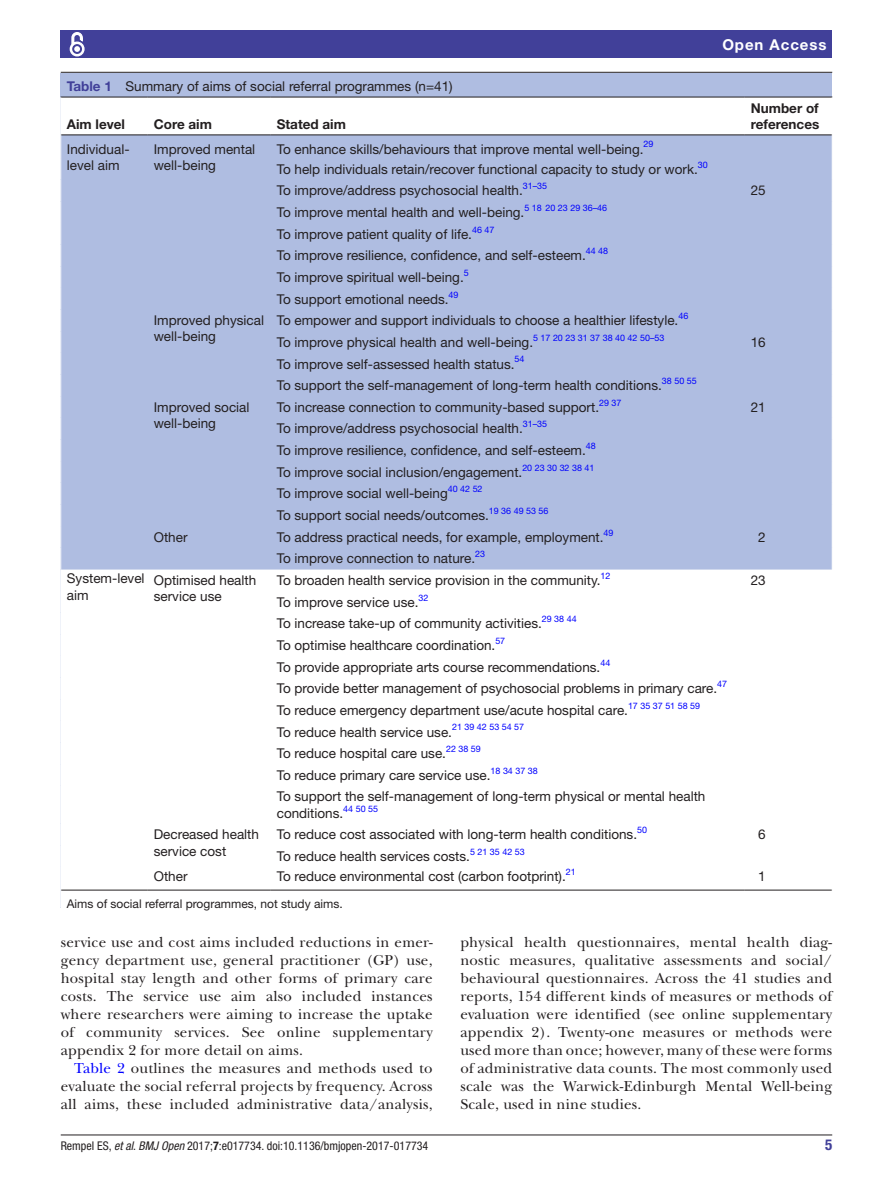
<style>
.page{position:relative;width:893px;height:1191px;background:#fff}
.page>*{position:absolute;margin:0;border:0;box-sizing:border-box;transform-origin:0 0}
.t1{font:15px/18px "New Baskerville";letter-spacing:.015em;color:#231f20;text-align:justify}
.t2{font:700 15px "Helvetica Neue LT Std";letter-spacing:.065em;color:#fff}
.t3{font:700 condensed 15px "Helvetica Neue LT Std";color:#414099}
.t4{font:13.5px/21.6px "Helvetica Neue LT Std";color:#231f20}
.t5{font:700 13.5px/16.2px "Helvetica Neue LT Std";color:#231f20}
.t6{font:condensed 12px "Helvetica Neue LT Std";color:#231f20}
.t7{font:12px "Helvetica Neue LT Std";color:#231f20}
.t8{font:9px "Helvetica Neue LT Std";color:#00f}
.s1{font-weight:700;color:#414099}
.s2{color:#00f}
.s3{font-style:italic}
.s4{font-weight:700}
</style>
<div class="page">
<hr style="left:61px;top:1134px;width:771px;height:1px;background:#231f20">
<div style="left:61px;top:31px;width:771px;height:27px;background:#414099"></div>
<svg style="left:69px;top:32px;width:16px;height:25px"></svg>
<div style="left:61px;top:73px;width:771px;height:834px;background:#afbde1"></div>
<hr style="left:61px;top:72px;width:771px;height:1px;background:#231f20">
<div style="left:61px;top:98px;width:771px;height:809px;background:#fff"></div>
<svg style="left:61px;top:135px;width:771px;height:434px"></svg>
<hr style="left:61px;top:97px;width:87px;height:1px;background:#231f20">
<hr style="left:61px;top:134px;width:87px;height:1px;background:#231f20">
<hr style="left:148px;top:97px;width:123px;height:1px;background:#231f20">
<hr style="left:148px;top:134px;width:123px;height:1px;background:#231f20">
<hr style="left:271px;top:97px;width:474px;height:1px;background:#231f20">
<hr style="left:271px;top:134px;width:474px;height:1px;background:#231f20">
<hr style="left:745px;top:97px;width:87px;height:1px;background:#231f20">
<hr style="left:745px;top:134px;width:87px;height:1px;background:#231f20">
<hr style="left:148px;top:889px;width:123px;height:1px;background:#231f20">
<hr style="left:271px;top:889px;width:474px;height:1px;background:#231f20">
<hr style="left:61px;top:889px;width:87px;height:1px;background:#231f20">
<hr style="left:745px;top:889px;width:87px;height:1px;background:#231f20">
<svg style="left:60px;top:135px;width:1px;height:651px"></svg>
<svg style="left:60px;top:823px;width:1px;height:84px"></svg>
<p class="t4" style="left:67px;top:75px;width:387px"><span class="s1">Table 1</span> Summary of aims of social referral programmes (n=41)</p>
<p class="t5" style="left:67px;top:116px;width:60px">Aim level</p>
<p class="t5" style="left:154px;top:116px;width:60px">Core aim</p>
<p class="t5" style="left:277px;top:116px;width:71px">Stated aim</p>
<p class="t2" style="left:722px;top:35px;width:106px">Open Access</p>
<p class="t5" style="left:751px;top:99px;width:70px">Number of references</p>
<p class="t4" style="left:67px;top:140px;width:64px;line-height:16.2px">Individual&shy;level aim</p>
<p class="t4" style="left:154px;top:140px;width:103px;line-height:16.2px">Improved mental well-being</p>
<p class="t4" style="left:277px;top:138px;width:433px;line-height:20.1px">To enhance skills/behaviours that improve mental well-being.<sup>29<br></sup>To help individuals retain/recover functional capacity to study or work.<sup>30</sup></p>
<p class="t4" style="left:277px;top:179px;width:272px">To improve/address psychosocial health.<sup>31–35</sup></p>
<p class="t4" style="left:751px;top:179px;width:17px">25</p>
<p class="t4" style="left:277px;top:201px;width:249px">To improve mental health and well-being.</p>
<p class="t8" style="left:524px;top:202px;width:84px">5 18 20 23 29 36–46</p>
<p class="t4" style="left:277px;top:223px;width:333px">To improve patient quality of life.<sup>46</sup> <sup>47<br></sup>To improve resilience, confidence, and self-esteem.<sup>44</sup> <sup>48<br></sup>To improve spiritual well-being.<sup>5<br></sup>To support emotional needs.<sup>49</sup></p>
<p class="t4" style="left:154px;top:312px;width:112px;line-height:16.2px">Improved physical well-being</p>
<p class="t4" style="left:277px;top:309px;width:403px">To empower and support individuals to choose a healthier lifestyle.</p>
<p class="t8" style="left:678px;top:310px;width:11px">46</p>
<p class="t4" style="left:277px;top:331px;width:258px">To improve physical health and well-being.</p>
<p class="t8" style="left:533px;top:332px;width:133px">5 17 20 23 31 37 38 40 42 50–53</p>
<p class="t4" style="left:751px;top:331px;width:17px">16</p>
<p class="t4" style="left:277px;top:353px;width:239px">To improve self-assessed health status.</p>
<p class="t8" style="left:515px;top:354px;width:11px">54</p>
<p class="t4" style="left:277px;top:374px;width:387px">To support the self-management of long-term health conditions.</p>
<p class="t8" style="left:662px;top:375px;width:36px">38 50 55</p>
<p class="t4" style="left:154px;top:399px;width:97px;line-height:16.2px">Improved social well-being</p>
<p class="t4" style="left:277px;top:396px;width:346px">To increase connection to community-based support.<sup>29</sup> <sup>37</sup></p>
<p class="t4" style="left:751px;top:396px;width:17px">21</p>
<p class="t4" style="left:277px;top:418px;width:248px">To improve/address psychosocial health.</p>
<p class="t8" style="left:523px;top:419px;width:26px">31–35</p>
<p class="t4" style="left:277px;top:439px;width:321px">To improve resilience, confidence, and self-esteem.<sup>48<br></sup>To improve social inclusion/engagement.<sup>20</sup> <sup>23</sup> <sup>30</sup> <sup>32</sup> <sup>38</sup> <sup>41<br></sup>To improve social well-being<sup>40</sup> <sup>42</sup> <sup>52<br></sup>To support social needs/outcomes.<sup>19</sup> <sup>36</sup> <sup>49</sup> <sup>53</sup> <sup>56</sup></p>
<p class="t4" style="left:154px;top:526px;width:35px">Other</p>
<p class="t4" style="left:277px;top:526px;width:328px">To address practical needs, for example, employment.</p>
<p class="t8" style="left:604px;top:527px;width:11px">49</p>
<p class="t4" style="left:758px;top:526px;width:9px">2</p>
<p class="t4" style="left:277px;top:547px;width:200px">To improve connection to nature.</p>
<p class="t8" style="left:475px;top:548px;width:11px">23</p>
<p class="t4" style="left:67px;top:570px;width:79px;line-height:16.2px">System-level aim</p>
<p class="t4" style="left:154px;top:572px;width:104px;line-height:16.2px">Optimised health service use</p>
<p class="t4" style="left:277px;top:569px;width:335px">To broaden health service provision in the community.<sup>12</sup></p>
<p class="t4" style="left:751px;top:569px;width:17px">23</p>
<p class="t4" style="left:277px;top:591px;width:143px">To improve service use.</p>
<p class="t8" style="left:419px;top:592px;width:11px">32</p>
<p class="t4" style="left:277px;top:612px;width:442px">To increase take-up of community activities.<sup>29</sup> <sup>38</sup> <sup>44<br></sup>To optimise healthcare coordination.<sup>57<br></sup>To provide appropriate arts course recommendations.<sup>44<br></sup>To provide better management of psychosocial problems in primary care.</p>
<p class="t8" style="left:717px;top:678px;width:11px">47</p>
<p class="t4" style="left:277px;top:699px;width:353px">To reduce emergency department use/acute hospital care.</p>
<p class="t8" style="left:628px;top:700px;width:74px">17 35 37 51 58 59</p>
<p class="t4" style="left:277px;top:720px;width:177px">To reduce health service use.</p>
<p class="t8" style="left:452px;top:722px;width:74px">21 39 42 53 54 57</p>
<p class="t4" style="left:277px;top:742px;width:430px">To reduce hospital care use.<sup>22</sup> <sup>38</sup> <sup>59<br></sup>To reduce primary care service use.<sup>18</sup> <sup>34</sup> <sup>37</sup> <sup>38<br></sup>To support the self-management of long-term physical or mental health</p>
<p class="t4" style="left:277px;top:802px;width:103px">conditions.<sup>44</sup> <sup>50</sup> <sup>55</sup></p>
<p class="t4" style="left:154px;top:826px;width:107px;line-height:16.2px">Decreased health service cost</p>
<p class="t4" style="left:277px;top:823px;width:362px">To reduce cost associated with long-term health conditions.</p>
<p class="t8" style="left:637px;top:824px;width:11px">50</p>
<p class="t4" style="left:758px;top:823px;width:9px">6</p>
<p class="t4" style="left:277px;top:845px;width:195px">To reduce health services costs.</p>
<p class="t8" style="left:470px;top:846px;width:56px">5 21 35 42 53</p>
<p class="t4" style="left:154px;top:865px;width:35px">Other</p>
<p class="t4" style="left:277px;top:865px;width:291px">To reduce environmental cost (carbon footprint).</p>
<p class="t8" style="left:566px;top:866px;width:11px">21</p>
<p class="t4" style="left:758px;top:865px;width:9px">1</p>
<p class="t7" style="left:67px;top:896px;width:277px">Aims of social referral programmes, not study aims.</p>
<p class="t1" style="left:61px;top:933px;width:373px">service use and cost aims included reductions in emer&shy;gency department use, general practitioner (GP) use, hospital stay length and other forms of primary care costs. The service use aim also included instances where researchers were aiming to increase the uptake of community services. See online supplementary appendix 2 for more detail on aims.</p>
<p class="t1" style="left:61px;top:1059px;width:373px;text-indent:14px"><span class="s2">Table 2</span> outlines the measures and methods used to evaluate the social referral projects by frequency. Across all aims, these included administrative data/analysis,</p>
<p class="t1" style="left:460px;top:933px;width:373px">physical health questionnaires, mental health diag&shy;nostic measures, qualitative assessments and social/ behavioural questionnaires. Across the 41 studies and reports, 154 different kinds of measures or methods of evaluation were identified (see online supplementary appendix 2). Twenty-one measures or methods were used more than once; however, many of these were forms of administrative data counts. The most commonly used scale was the Warwick-Edinburgh Mental Well-being Scale, used in nine studies.</p>
<p class="t6" style="left:61px;top:1138px;width:369px">Rempel ES, <span class="s3">et al</span>. <span class="s3">BMJ Open</span> 2017;<span class="s4">7</span>:e017734. doi:10.1136/bmjopen-2017-017734</p>
<p class="t3" style="left:825px;top:1135px;width:9px">5</p>
</div>
